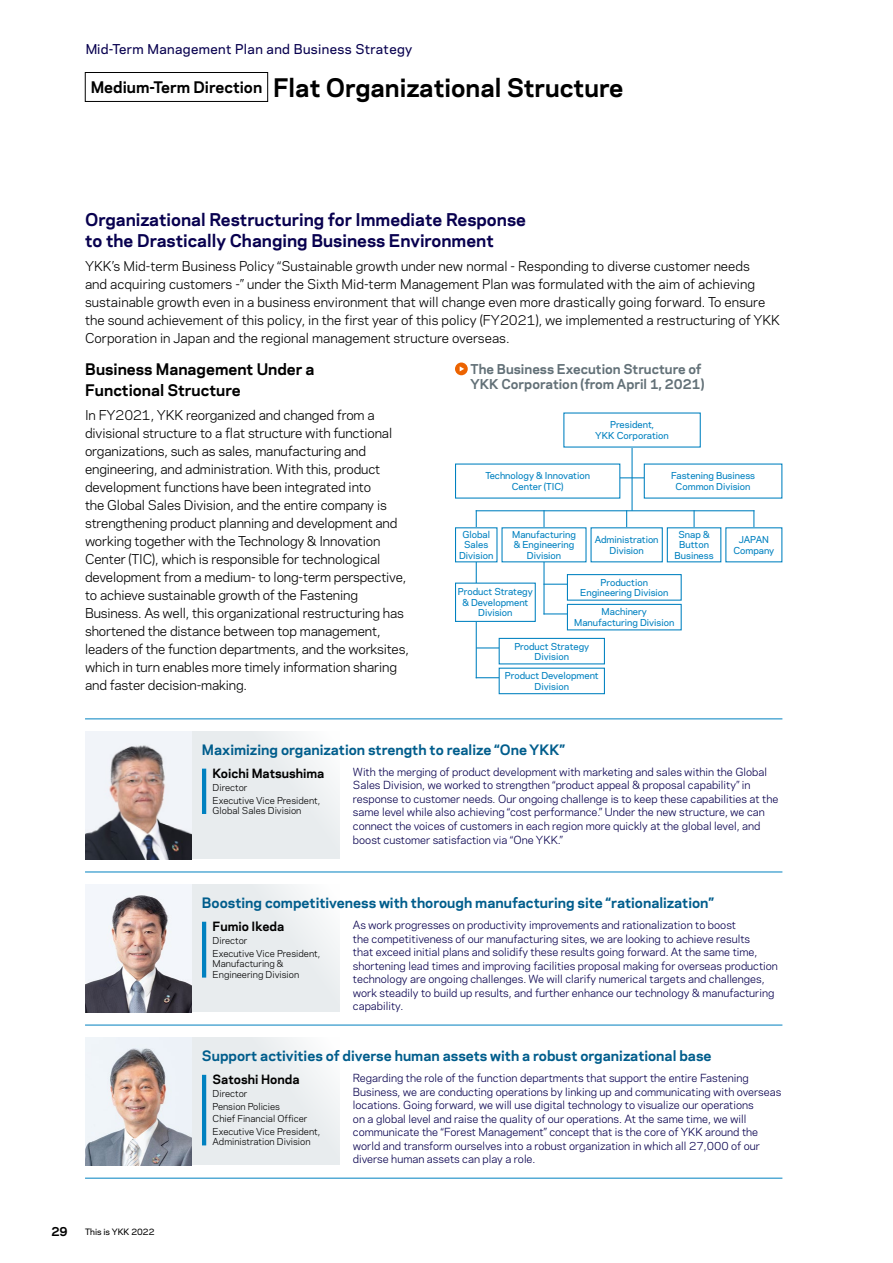
<style>
.page{position:relative;width:893px;height:1263px;background:#fff}
.page>*{position:absolute;margin:0;border:0;box-sizing:border-box;transform-origin:0 0}
.t1{font:700 24px "Galaxie Polaris";color:#000}
.t2{font:700 16.5px/21px "Galaxie Polaris";color:#08004f}
.t3{font:700 15px/21px "Galaxie Polaris";color:#000}
.t4{font:700 13.5px "Galaxie Polaris";color:#005d8c}
.t5{font:12.75px/18px "Galaxie Polaris";letter-spacing:-.01em;color:#000}
.t6{font:700 12.75px/15px "Galaxie Polaris";color:#637178}
.t7{font:500 12.75px "Galaxie Polaris";letter-spacing:.03em;color:#08004f}
.t8{font:700 12px "Galaxie Polaris";color:#000}
.t9{font:700 11.7px "Galaxie Polaris";color:#000}
.t10{font:10.5px/13.5px "Galaxie Polaris";color:#08004f}
.t11{font:500 9px/10.5px "Galaxie Polaris";color:#0081c0;text-align:center}
.t12{font:9px/12.6px "Galaxie Polaris";color:#000}
.t13{font:500 8.25px "Galaxie Polaris";color:#000}
</style>
<div class="page">
<div style="left:191px;top:731px;width:149px;height:128px;background:#e8ecee"></div>
<div style="left:191px;top:884px;width:149px;height:128px;background:#e8ecee"></div>
<div style="left:191px;top:1037px;width:149px;height:128px;background:#e8ecee"></div>
<hr style="left:631px;top:418px;width:2px;height:93px;background:#0081c0">
<hr style="left:476px;top:510px;width:1px;height:168px;background:#0081c0">
<hr style="left:476px;top:510px;width:278px;height:1px;background:#0081c0">
<hr style="left:543px;top:510px;width:2px;height:104px;background:#0081c0">
<hr style="left:693px;top:510px;width:2px;height:40px;background:#0081c0">
<hr style="left:626px;top:510px;width:1px;height:40px;background:#0081c0">
<hr style="left:753px;top:510px;width:1px;height:40px;background:#0081c0">
<hr style="left:615px;top:477px;width:52px;height:1px;background:#0081c0">
<hr style="left:543px;top:613px;width:45px;height:1px;background:#0081c0">
<hr style="left:543px;top:584px;width:45px;height:1px;background:#0081c0">
<hr style="left:476px;top:677px;width:36px;height:1px;background:#0081c0">
<hr style="left:476px;top:647px;width:37px;height:1px;background:#0081c0">
<div style="left:85px;top:72px;width:183px;height:30px;border:1px solid #000"></div>
<svg style="left:455px;top:362px;width:13px;height:13px"></svg>
<svg style="left:460px;top:366px;width:4px;height:5px"></svg>
<div style="left:564px;top:413px;width:136px;height:34px;background:#fff"></div>
<div style="left:455px;top:464px;width:165px;height:34px;background:#fff"></div>
<div style="left:644px;top:464px;width:138px;height:34px;background:#fff"></div>
<div style="left:455px;top:528px;width:42px;height:34px;background:#fff"></div>
<div style="left:502px;top:528px;width:84px;height:34px;background:#fff"></div>
<div style="left:591px;top:528px;width:71px;height:34px;background:#fff"></div>
<div style="left:667px;top:528px;width:54px;height:34px;background:#fff"></div>
<div style="left:726px;top:528px;width:56px;height:34px;background:#fff"></div>
<div style="left:455px;top:583px;width:80px;height:38px;background:#fff"></div>
<div style="left:455px;top:583px;width:81px;height:39px;border:1px solid #0081c0"></div>
<div style="left:567px;top:604px;width:114px;height:26px;background:#fff"></div>
<div style="left:567px;top:604px;width:115px;height:26px;border:1px solid #0081c0"></div>
<div style="left:567px;top:575px;width:114px;height:25px;background:#fff"></div>
<div style="left:567px;top:574px;width:115px;height:27px;border:1px solid #0081c0"></div>
<div style="left:499px;top:638px;width:105px;height:26px;background:#fff"></div>
<div style="left:499px;top:638px;width:106px;height:26px;border:1px solid #0081c0"></div>
<div style="left:499px;top:668px;width:105px;height:26px;background:#fff"></div>
<div style="left:499px;top:668px;width:106px;height:26px;border:1px solid #0081c0"></div>
<hr style="left:202px;top:769px;width:4px;height:45px;background:#0081c0">
<hr style="left:202px;top:1075px;width:4px;height:70px;background:#0081c0">
<hr style="left:202px;top:922px;width:4px;height:55px;background:#0081c0">
<hr style="left:85px;top:719px;width:697px;height:1px;background:#0081c0">
<hr style="left:85px;top:872px;width:697px;height:1px;background:#0081c0">
<hr style="left:85px;top:1025px;width:697px;height:1px;background:#0081c0">
<hr style="left:85px;top:1178px;width:697px;height:1px;background:#0081c0">
<img style="left:85px;top:884px;width:106px;height:128px">
<img style="left:85px;top:731px;width:106px;height:128px">
<img style="left:85px;top:1037px;width:106px;height:128px">
<p class="t7" style="left:85px;top:39px;width:329px">Mid-Term Management Plan and Business Strategy</p>
<h1 class="t1" style="left:91px;top:70px;width:534px"><sup>Medium-Term</sup> <sup>Direction</sup> Flat Organizational Structure</h1>
<h2 class="t2" style="left:85px;top:208px;width:442px">Organizational Restructuring for Immediate Response to the Drastically Changing Business Environment</h2>
<p class="t5" style="left:85px;top:257px;width:697px">YKK’s Mid-term Business Policy “Sustainable growth under new normal - Responding to diverse customer needs<br>and acquiring customers -” under the Sixth Mid-term Management Plan was formulated with the aim of achieving sustainable growth even in a business environment that will change even more drastically going forward. To ensure the sound achievement of this policy, in the first year of this policy (FY2021), we implemented a restructuring of YKK Corporation in Japan and the regional management structure overseas.</p>
<h3 class="t3" style="left:85px;top:357px;width:231px">Business Management Under a<br>Functional Structure</h3>
<p class="t5" style="left:85px;top:405px;width:325px">In FY2021, YKK reorganized and changed from a divisional structure to a flat structure with functional organizations, such as sales, manufacturing and engineering, and administration. With this, product development functions have been integrated into<br>the Global Sales Division, and the entire company is strengthening product planning and development and working together with the Technology &amp; Innovation Center (TIC), which is responsible for technological development from a medium- to long-term perspective, to achieve sustainable growth of the Fastening Business. As well, this organizational restructuring has shortened the distance between top management, leaders of the function departments, and the worksites, which in turn enables more timely information sharing and faster decision-making.</p>
<p class="t6" style="left:471px;top:361px;width:235px">The Business Execution Structure of<br>YKK Corporation (from April 1, 2021)</p>
<p class="t11" style="left:595px;top:419px;width:75px">President,<br>YKK Corporation</p>
<p class="t11" style="left:485px;top:470px;width:106px">Technology &amp; Innovation<br>Center (TIC)</p>
<p class="t11" style="left:671px;top:470px;width:85px">Fastening Business<br>Common Division</p>
<p class="t11" style="left:459px;top:529px;width:36px">Global<br>Sales<br>Division</p>
<p class="t11" style="left:512px;top:529px;width:65px">Manufacturing &amp; Engineering<br>Division</p>
<p class="t11" style="left:595px;top:534px;width:65px">Administration<br>Division</p>
<p class="t11" style="left:675px;top:529px;width:40px">Snap &amp;<br>Button<br>Business</p>
<p class="t11" style="left:733px;top:534px;width:42px">JAPAN<br>Company</p>
<p class="t11" style="left:458px;top:586px;width:76px">Product Strategy &amp; Development<br>Division</p>
<p class="t11" style="left:580px;top:576px;width:90px">Production<br>Engineering Division</p>
<p class="t11" style="left:574px;top:606px;width:102px">Machinery<br>Manufacturing Division</p>
<p class="t11" style="left:514px;top:640px;width:76px">Product Strategy<br>Division</p>
<p class="t11" style="left:505px;top:670px;width:95px">Product Development<br>Division</p>
<p class="t4" style="left:202px;top:740px;width:364px">Maximizing organization strength to realize “One YKK”</p>
<p class="t8" style="left:213px;top:765px;width:113px">Koichi Matsushima</p>
<p class="t12" style="left:213px;top:781px;width:109px">Director<br>Executive Vice President,</p>
<p class="t12" style="left:213px;top:804px;width:90px">Global Sales Division</p>
<p class="t10" style="left:353px;top:765px;width:427px">With the merging of product development with marketing and sales within the Global Sales Division, we worked to strengthen “product appeal &amp; proposal capability” in response to customer needs. Our ongoing challenge is to keep these capabilities at the same level while also achieving “cost performance.” Under the new structure, we can connect the voices of customers in each region more quickly at the global level, and boost customer satisfaction via “One YKK.”</p>
<p class="t4" style="left:202px;top:893px;width:513px">Boosting competitiveness with thorough manufacturing site “rationalization”</p>
<p class="t8" style="left:213px;top:918px;width:73px">Fumio Ikeda</p>
<p class="t12" style="left:213px;top:934px;width:109px">Director<br>Executive Vice President,</p>
<p class="t12" style="left:213px;top:958px;width:88px;line-height:10.5px">Manufacturing &amp;<br>Engineering Division</p>
<p class="t10" style="left:353px;top:918px;width:426px">As work progresses on productivity improvements and rationalization to boost<br>the competitiveness of our manufacturing sites, we are looking to achieve results<br>that exceed initial plans and solidify these results going forward. At the same time, shortening lead times and improving facilities proposal making for overseas production technology are ongoing challenges. We will clarify numerical targets and challenges, work steadily to build up results, and further enhance our technology &amp; manufacturing capability.</p>
<p class="t4" style="left:202px;top:1046px;width:511px">Support activities of diverse human assets with a robust organizational base</p>
<p class="t9" style="left:51px;top:1223px;width:18px">29</p>
<p class="t13" style="left:85px;top:1226px;width:71px">This is YKK 2022</p>
<p class="t8" style="left:213px;top:1071px;width:88px">Satoshi Honda</p>
<p class="t12" style="left:213px;top:1087px;width:109px">Director<br>Pension Policies<br>Chief Financial Officer<br>Executive Vice President,</p>
<p class="t12" style="left:213px;top:1135px;width:99px">Administration Division</p>
<p class="t10" style="left:353px;top:1071px;width:430px">Regarding the role of the function departments that support the entire Fastening Business, we are conducting operations by linking up and communicating with overseas locations. Going forward, we will use digital technology to visualize our operations<br>on a global level and raise the quality of our operations. At the same time, we will communicate the “Forest Management” concept that is the core of YKK around the world and transform ourselves into a robust organization in which all 27,000 of our diverse human assets can play a role.</p>
</div>
